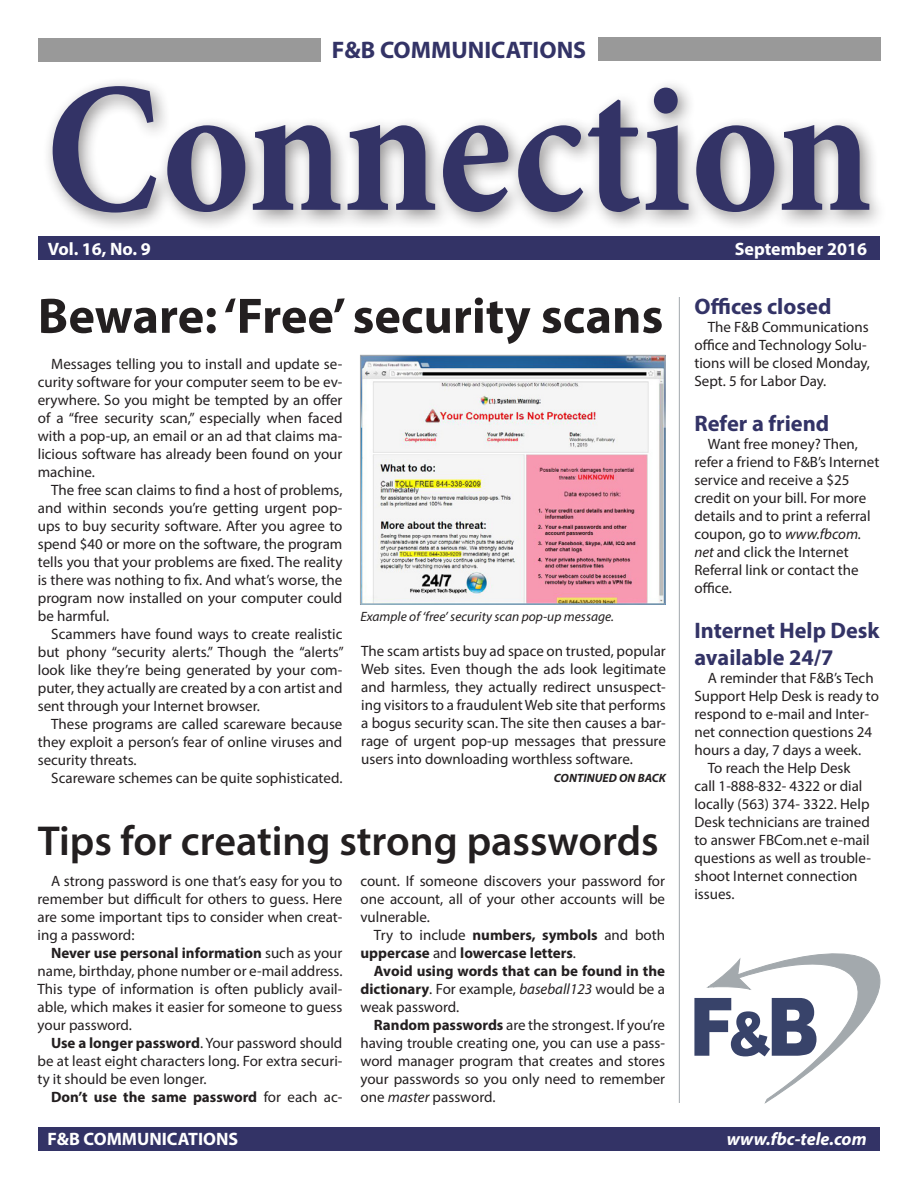
<style>
.page{position:relative;width:918px;height:1188px;background:#fff}
.page>*{position:absolute;margin:0;border:0;box-sizing:border-box;transform-origin:0 0}
.t1{font:700 186px "Minion Pro";color:#336;scale:.9 1}
.t2{font:700 50.25px "Myriad Pro";color:#231f20}
.t3{font:600 42px "Myriad Pro";color:#231f20}
.t4{font:700 24px "Myriad Pro";color:#336}
.t5{font:700 22.5px/27px "Myriad Pro";color:#336}
.t6{font:700 18px "Myriad Pro";color:#fff}
.t7{font:italic 700 18px "Myriad Pro";color:#fff}
.t8{font:15px/18px "Myriad Pro";color:#231f20;text-align:justify}
.t9{font:700 15px/18px "Myriad Pro";color:#231f20}
.t10{font:italic 13.5px "Myriad Pro";color:#231f20}
.t11{font:italic 700 12px "Myriad Pro";color:#231f20}
.s1{font-weight:400}
.s2{font-weight:400;font-style:italic}
.s3{font-weight:700}
.s4{font-style:italic}
</style>
<div class="page">
<div style="left:42px;top:76px;width:847px;height:156px;background:#231f20;opacity:.5"></div>
<div style="left:39px;top:39px;width:282px;height:23px;background:#999"></div>
<svg style="left:694px;top:954px;width:186px;height:149px"></svg>
<hr style="left:679px;top:297px;width:1px;height:806px;background:#a3a9ad">
<div style="left:598px;top:38px;width:282px;height:23px;background:#999"></div>
<div style="left:39px;top:237px;width:841px;height:23px;background:#336"></div>
<div style="left:38px;top:1127px;width:842px;height:23px;background:#336"></div>
<img style="left:362px;top:357px;width:301px;height:246px">
<div style="left:360px;top:355px;width:305px;height:250px;border:1px solid #a3a9ad"></div>
<p class="t4" style="left:332px;top:34px;width:256px">F&amp;B COMMUNICATIONS</p>
<p class="t1" style="left:46px;top:19px;width:920px">Connection</p>
<p class="t6" style="left:48px;top:237px;width:104px">Vol. 16, No. 9</p>
<p class="t6" style="left:735px;top:237px;width:134px">September 2016</p>
<p class="t2" style="left:38px;top:283px;width:627px">Beware: ‘Free’ security scans</p>
<p class="t8" style="left:38px;top:355px;width:306px;text-indent:14px">Messages telling you to install and update se&shy;curity software for your computer seem to be ev&shy;erywhere. So you might be tempted by an offer of a “free security scan,” especially when faced with a pop-up, an email or an ad that claims ma&shy;licious software has already been found on your machine.</p>
<p class="t8" style="left:38px;top:481px;width:306px;text-indent:14px">The free scan claims to find a host of problems, and within seconds you’re getting urgent pop&shy;ups to buy security software. After you agree to spend $40 or more on the software, the program tells you that your problems are fixed. The reality is there was nothing to fix. And what’s worse, the program now installed on your computer could be harmful.</p>
<p class="t8" style="left:38px;top:625px;width:307px;text-indent:14px">Scammers have found ways to create realistic but phony “security alerts.” Though the “alerts” look like they’re being generated by your com&shy;puter, they actually are created by a con artist and sent through your Internet browser.</p>
<p class="t8" style="left:38px;top:715px;width:306px;text-indent:14px">These programs are called scareware because they exploit a person’s fear of online viruses and security threats.</p>
<p class="t8" style="left:51px;top:769px;width:293px">Scareware schemes can be quite sophisticated.</p>
<p class="t10" style="left:360px;top:608px;width:255px">Example of ‘free’ security scan pop-up message.</p>
<p class="t8" style="left:361px;top:642px;width:306px">The scam artists buy ad space on trusted, popular Web sites. Even though the ads look legitimate and harmless, they actually redirect unsuspect&shy;ing visitors to a fraudulent Web site that performs a bogus security scan. The site then causes a bar&shy;rage of urgent pop-up messages that pressure users into downloading worthless software.</p>
<p class="t11" style="left:554px;top:770px;width:113px">CONTINUED ON BACK</p>
<p class="t3" style="left:38px;top:814px;width:622px">Tips for creating strong passwords</p>
<p class="t8" style="left:360px;top:871px;width:306px">count. If someone discovers your password for one account, all of your other accounts will be vulnerable.</p>
<p class="t9" style="left:360px;top:925px;width:306px;text-indent:14px"><span class="s1">Try to include</span> numbers, symbols <span class="s1">and both </span>uppercase <span class="s1">and</span> lowercase letters<span class="s1">.</span></p>
<p class="t9" style="left:360px;top:961px;width:306px;text-align:justify;text-indent:14px">Avoid using words that can be found in the dictionary<span class="s1">. For example,</span> <span class="s2">baseball123</span> <span class="s1">would be a weak password.</span></p>
<p class="t8" style="left:360px;top:1015px;width:306px;text-indent:14px"><span class="s3">Random passwords</span> are the strongest. If you’re having trouble creating one, you can use a pass&shy;word manager program that creates and stores your passwords so you only need to remember one <span class="s4">master</span> password.</p>
<p class="t8" style="left:38px;top:871px;width:306px;text-indent:14px">A strong password is one that’s easy for you to remember but difficult for others to guess. Here are some important tips to consider when creat&shy;ing a password:</p>
<p class="t8" style="left:38px;top:943px;width:306px;text-indent:14px"><span class="s3">Never use personal information</span> such as your name, birthday, phone number or e-mail address.<br>This type of information is often publicly avail&shy;able, which makes it easier for someone to guess your password.</p>
<p class="t8" style="left:38px;top:1033px;width:306px;text-indent:14px"><span class="s3">Use a longer password</span>. Your password should be at least eight characters long. For extra securi&shy;ty it should be even longer.</p>
<p class="t9" style="left:51px;top:1087px;width:293px">Don’t use the same password <span class="s1">for each ac-</span></p>
<p class="t5" style="left:694px;top:292px;width:139px">Offices closed</p>
<p class="t8" style="left:694px;top:318px;width:177px;text-align:left;text-indent:14px">The F&amp;B Communications office and Technology Solu&shy;tions will be closed Monday,<br>Sept. 5 for Labor Day.</p>
<p class="t5" style="left:694px;top:409px;width:136px">Refer a friend</p>
<p class="t8" style="left:694px;top:435px;width:187px;text-align:left;text-indent:14px">Want free money? Then, refer a friend to F&amp;B’s Internet service and receive a $25 credit on your bill. For more details and to print a referral coupon, go to <span class="s4">www.fbcom. net</span> and click the Internet<br>Referral link or contact the office.</p>
<p class="t5" style="left:694px;top:616px;width:187px">Internet Help Desk available 24/7</p>
<p class="t8" style="left:694px;top:669px;width:186px;text-align:left;text-indent:14px">A reminder that F&amp;B’s Tech<br>Support Help Desk is ready to respond to e-mail and Inter&shy;net connection questions 24 hours a day, 7 days a week.</p>
<p class="t8" style="left:694px;top:759px;width:178px;text-align:left;text-indent:14px">To reach the Help Desk call 1-888-832- 4322 or dial locally (563) 374- 3322. Help<br>Desk technicians are trained to answer FBCom.net e-mail questions as well as trouble&shy;shoot Internet connection issues.</p>
<p class="t6" style="left:47px;top:1127px;width:192px">F&amp;B COMMUNICATIONS</p>
<p class="t7" style="left:727px;top:1127px;width:141px">www.fbc-tele.com</p>
</div>
